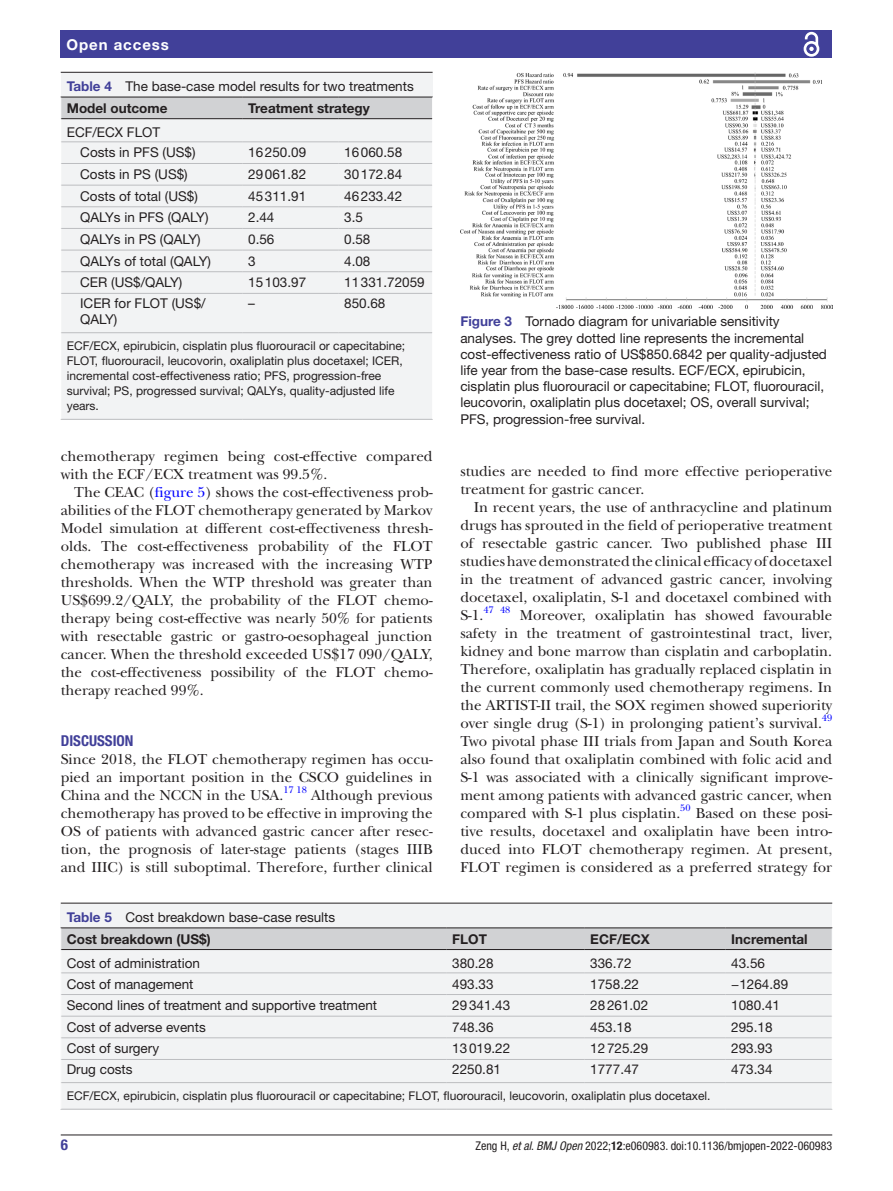
<style>
.page{position:relative;width:893px;height:1191px;background:#fff}
.page>*{position:absolute;margin:0;border:0;box-sizing:border-box;transform-origin:0 0}
.t1{font:15px/18px "New Baskerville";color:#231f20;text-align:justify}
.t2{font:700 condensed 15px "Helvetica Neue LT Std";color:#414099}
.t3{font:700 15px "Helvetica Neue LT Std";letter-spacing:.065em;color:#fff}
.t4{font:13.5px/16.2px "Helvetica Neue LT Std";color:#231f20}
.t5{font:700 13.5px "Helvetica Neue LT Std";color:#231f20}
.t6{font:12px/15px "Helvetica Neue LT Std";color:#231f20}
.t7{font:condensed 12px "Helvetica Neue LT Std";color:#231f20}
.t8{font:9.9px "New Baskerville";color:#00f}
.s1{font-weight:700;color:#414099}
.s2{font-weight:700}
.s3{color:#00f}
.s4{font-style:italic}
</style>
<div class="page">
<hr style="left:61px;top:1134px;width:771px;height:1px;background:#231f20">
<div style="left:61px;top:31px;width:771px;height:27px;background:#414099"></div>
<svg style="left:803px;top:31px;width:17px;height:26px"></svg>
<div style="left:61px;top:73px;width:372px;height:346px;background:#f2f3f4"></div>
<hr style="left:61px;top:72px;width:372px;height:1px;background:#231f20">
<hr style="left:61px;top:293px;width:181px;height:1px;background:#bcbdc0">
<hr style="left:242px;top:293px;width:96px;height:1px;background:#bcbdc0">
<hr style="left:242px;top:332px;width:96px;height:1px;background:#bcbdc0">
<hr style="left:338px;top:293px;width:94px;height:1px;background:#bcbdc0">
<hr style="left:338px;top:332px;width:94px;height:1px;background:#bcbdc0">
<hr style="left:61px;top:332px;width:181px;height:1px;background:#bcbdc0">
<hr style="left:61px;top:419px;width:181px;height:1px;background:#bcbdc0">
<hr style="left:242px;top:419px;width:96px;height:1px;background:#bcbdc0">
<hr style="left:338px;top:419px;width:95px;height:1px;background:#bcbdc0">
<svg style="left:60px;top:97px;width:373px;height:196px"></svg>
<hr style="left:432px;top:293px;width:1px;height:40px;background:#fff">
<hr style="left:432px;top:333px;width:1px;height:86px;background:#fff">
<div style="left:61px;top:903px;width:771px;height:206px;background:#f2f3f4"></div>
<hr style="left:61px;top:902px;width:771px;height:1px;background:#231f20">
<hr style="left:61px;top:927px;width:385px;height:1px;background:#231f20">
<hr style="left:446px;top:927px;width:138px;height:1px;background:#231f20">
<hr style="left:584px;top:927px;width:141px;height:1px;background:#231f20">
<hr style="left:725px;top:927px;width:107px;height:1px;background:#231f20">
<hr style="left:61px;top:1109px;width:385px;height:1px;background:#bcbdc0">
<hr style="left:446px;top:1109px;width:138px;height:1px;background:#bcbdc0">
<hr style="left:584px;top:1109px;width:141px;height:1px;background:#bcbdc0">
<hr style="left:725px;top:1109px;width:107px;height:1px;background:#bcbdc0">
<svg style="left:60px;top:928px;width:773px;height:181px"></svg>
<img style="left:460px;top:73px;width:372px;height:236px">
<p class="t3" style="left:66px;top:35px;width:104px">Open access</p>
<p class="t4" style="left:67px;top:75px;width:349px;line-height:22px"><span class="s1">Table 4</span> The base-case model results for two treatments<br><span class="s2">Model outcome</span></p>
<p class="t5" style="left:248px;top:99px;width:123px">Treatment strategy</p>
<p class="t4" style="left:80px;top:122px;width:117px;line-height:20.1px;text-indent:-14px">ECF/ECX FLOT<br>Costs in PFS (US$)</p>
<p class="t4" style="left:248px;top:144px;width:59px">16250.09</p>
<p class="t4" style="left:344px;top:144px;width:59px">16060.58</p>
<p class="t4" style="left:80px;top:166px;width:109px">Costs in PS (US$)</p>
<p class="t4" style="left:248px;top:166px;width:59px">29061.82</p>
<p class="t4" style="left:344px;top:166px;width:59px">30172.84</p>
<p class="t4" style="left:80px;top:188px;width:119px">Costs of total (US$)</p>
<p class="t4" style="left:248px;top:188px;width:59px">45311.91</p>
<p class="t4" style="left:344px;top:188px;width:59px">46233.42</p>
<p class="t4" style="left:80px;top:209px;width:130px">QALYs in PFS (QALY)</p>
<p class="t4" style="left:248px;top:209px;width:28px">2.44</p>
<p class="t4" style="left:344px;top:209px;width:20px">3.5</p>
<p class="t4" style="left:80px;top:231px;width:122px">QALYs in PS (QALY)</p>
<p class="t4" style="left:248px;top:231px;width:28px">0.56</p>
<p class="t4" style="left:344px;top:231px;width:28px">0.58</p>
<p class="t4" style="left:80px;top:253px;width:132px">QALYs of total (QALY)</p>
<p class="t4" style="left:248px;top:253px;width:9px">3</p>
<p class="t4" style="left:344px;top:253px;width:28px">4.08</p>
<p class="t4" style="left:80px;top:274px;width:104px">CER (US$/QALY)</p>
<p class="t4" style="left:248px;top:274px;width:59px">15103.97</p>
<p class="t4" style="left:344px;top:274px;width:82px">11331.72059</p>
<p class="t4" style="left:80px;top:294px;width:127px">ICER for FLOT (US$/<br>QALY)</p>
<p class="t4" style="left:248px;top:294px;width:8px">–</p>
<p class="t4" style="left:344px;top:294px;width:43px">850.68</p>
<p class="t6" style="left:67px;top:338px;width:340px">ECF/ECX, epirubicin, cisplatin plus fluorouracil or capecitabine; FLOT, fluorouracil, leucovorin, oxaliplatin plus docetaxel; ICER, incremental cost-effectiveness ratio; PFS, progression-free survival; PS, progressed survival; QALYs, quality-adjusted life years.</p>
<p class="t1" style="left:61px;top:447px;width:373px">chemotherapy regimen being cost-effective compared with the ECF/ECX treatment was 99.5%.</p>
<p class="t1" style="left:61px;top:483px;width:373px;text-indent:14px">The CEAC (<span class="s3">figure 5</span>) shows the cost-effectiveness prob&shy;abilities of the FLOT chemotherapy generated by Markov Model simulation at different cost-effectiveness thresh&shy;olds. The cost-effectiveness probability of the FLOT chemotherapy was increased with the increasing WTP thresholds. When the WTP threshold was greater than US$699.2/QALY, the probability of the FLOT chemo&shy;therapy being cost-effective was nearly 50% for patients with resectable gastric or gastro-oesophageal junction cancer. When the threshold exceeded US$17 090/QALY, the cost-effectiveness possibility of the FLOT chemo&shy;therapy reached 99%.</p>
<p class="t2" style="left:61px;top:731px;width:74px">DISCUSSION</p>
<p class="t1" style="left:61px;top:750px;width:373px">Since 2018, the FLOT chemotherapy regimen has occu&shy;pied an important position in the CSCO guidelines in China and the NCCN in the USA.</p>
<p class="t8" style="left:283px;top:784px;width:25px">17 18</p>
<p class="t1" style="left:61px;top:786px;width:373px;text-indent:251px">Although previous chemotherapy has proved to be effective in improving the OS of patients with advanced gastric cancer after resec&shy;tion, the prognosis of later-stage patients (stages IIIB and IIIC) is still suboptimal. Therefore, further clinical</p>
<p class="t4" style="left:67px;top:905px;width:270px;line-height:22px"><span class="s1">Table 5</span> Cost breakdown base-case results<br><span class="s2">Cost breakdown (US$)</span></p>
<p class="t4" style="left:460px;top:313px;width:368px"><span class="s1">Figure 3</span> Tornado diagram for univariable sensitivity analyses. The grey dotted line represents the incremental cost-effectiveness ratio of US$850.6842 per quality-adjusted life year from the base-case results. ECF/ECX, epirubicin, cisplatin plus fluorouracil or capecitabine; FLOT, fluorouracil, leucovorin, oxaliplatin plus docetaxel; OS, overall survival; PFS, progression-free survival.</p>
<p class="t1" style="left:460px;top:462px;width:373px">studies are needed to find more effective perioperative treatment for gastric cancer.</p>
<p class="t1" style="left:460px;top:498px;width:373px;text-indent:14px">In recent years, the use of anthracycline and platinum drugs has sprouted in the field of perioperative treatment of resectable gastric cancer. Two published phase III studies have demonstrated the clinical efficacy of docetaxel in the treatment of advanced gastric cancer, involving docetaxel, oxaliplatin, S-1 and docetaxel combined with S-1.</p>
<p class="t8" style="left:483px;top:604px;width:28px">47 48</p>
<p class="t1" style="left:460px;top:606px;width:373px;text-indent:59px">Moreover, oxaliplatin has showed favourable safety in the treatment of gastrointestinal tract, liver, kidney and bone marrow than cisplatin and carboplatin.<br>Therefore, oxaliplatin has gradually replaced cisplatin in the current commonly used chemotherapy regimens. In the ARTIST-II trail, the SOX regimen showed superiority over single drug (S-1) in prolonging patient’s survival.</p>
<p class="t8" style="left:822px;top:712px;width:12px">49</p>
<p class="t1" style="left:460px;top:732px;width:373px">Two pivotal phase III trials from Japan and South Korea also found that oxaliplatin combined with folic acid and S-1 was associated with a clinically significant improve&shy;ment among patients with advanced gastric cancer, when compared with S-1 plus cisplatin.</p>
<p class="t8" style="left:680px;top:802px;width:12px">50</p>
<p class="t1" style="left:460px;top:804px;width:373px;text-indent:236px">Based on these posi&shy;tive results, docetaxel and oxaliplatin have been intro&shy;duced into FLOT chemotherapy regimen. At present, FLOT regimen is considered as a preferred strategy for</p>
<p class="t5" style="left:452px;top:930px;width:36px">FLOT</p>
<p class="t5" style="left:590px;top:930px;width:61px">ECF/ECX</p>
<p class="t5" style="left:731px;top:930px;width:78px">Incremental</p>
<p class="t4" style="left:67px;top:955px;width:135px">Cost of administration</p>
<p class="t4" style="left:452px;top:955px;width:43px">380.28</p>
<p class="t4" style="left:590px;top:955px;width:43px">336.72</p>
<p class="t4" style="left:731px;top:955px;width:35px">43.56</p>
<p class="t4" style="left:67px;top:975px;width:128px">Cost of management</p>
<p class="t4" style="left:452px;top:975px;width:43px">493.33</p>
<p class="t4" style="left:590px;top:975px;width:50px">1758.22</p>
<p class="t4" style="left:731px;top:975px;width:58px">−1264.89</p>
<p class="t4" style="left:67px;top:997px;width:312px">Second lines of treatment and supportive treatment</p>
<p class="t4" style="left:452px;top:997px;width:59px">29341.43</p>
<p class="t4" style="left:590px;top:997px;width:59px">28261.02</p>
<p class="t4" style="left:731px;top:997px;width:50px">1080.41</p>
<p class="t4" style="left:67px;top:1018px;width:141px">Cost of adverse events</p>
<p class="t4" style="left:452px;top:1018px;width:43px">748.36</p>
<p class="t4" style="left:590px;top:1018px;width:43px">453.18</p>
<p class="t4" style="left:731px;top:1018px;width:43px">295.18</p>
<p class="t4" style="left:67px;top:1040px;width:94px">Cost of surgery</p>
<p class="t4" style="left:452px;top:1040px;width:59px">13019.22</p>
<p class="t4" style="left:590px;top:1040px;width:59px">12725.29</p>
<p class="t4" style="left:731px;top:1040px;width:43px">293.93</p>
<p class="t4" style="left:67px;top:1060px;width:67px">Drug costs</p>
<p class="t4" style="left:452px;top:1060px;width:50px">2250.81</p>
<p class="t4" style="left:590px;top:1060px;width:50px">1777.47</p>
<p class="t4" style="left:731px;top:1060px;width:43px">473.34</p>
<p class="t6" style="left:67px;top:1088px;width:645px">ECF/ECX, epirubicin, cisplatin plus fluorouracil or capecitabine; FLOT, fluorouracil, leucovorin, oxaliplatin plus docetaxel.</p>
<p class="t2" style="left:61px;top:1135px;width:9px">6</p>
<p class="t7" style="left:475px;top:1138px;width:358px">Zeng H, <span class="s4">et al</span>. <span class="s4">BMJ Open</span> 2022;<span class="s2">12</span>:e060983. doi:10.1136/bmjopen-2022-060983</p>
</div>
